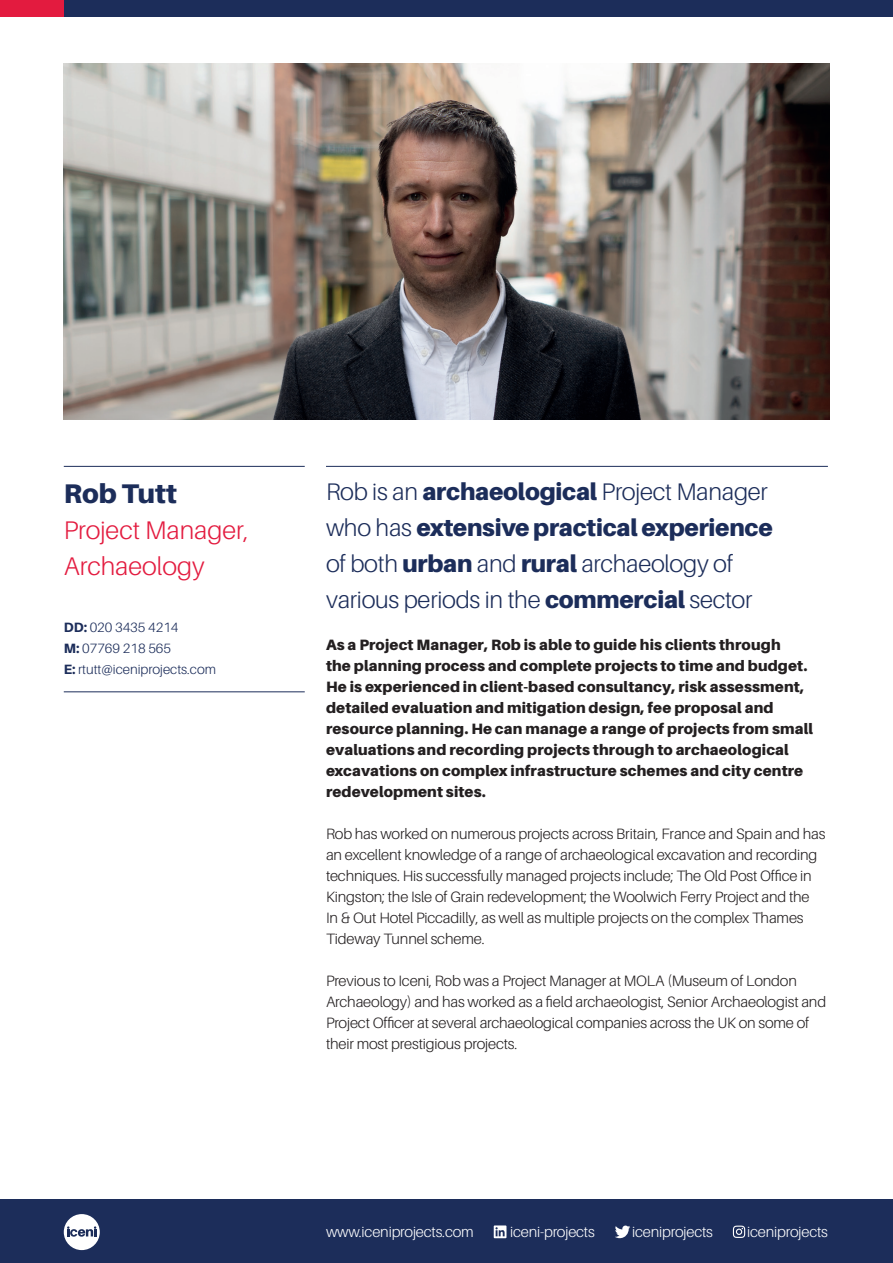
<style>
.page{position:relative;width:893px;height:1263px;background:#fff}
.page>*{position:absolute;margin:0;border:0;box-sizing:border-box;transform-origin:0 0}
.t1{font:900 27px "Aileron";color:#1c2d5a}
.t2{font:300 25.5px/36px "Aileron";color:#e31b3f}
.t3{font:300 24px/36px "Aileron";letter-spacing:-.01em;color:#1c2d5a}
.t4{font:300 15px/21px "Aileron";letter-spacing:-.01em;color:#231f20}
.t5{font:900 15px/21px "Aileron";letter-spacing:.01em;color:#231f20}
.t6{font:300 15px "Aileron";letter-spacing:-.01em;color:#fff}
.t7{font:300 13.5px/21px "Aileron";color:#1c2d5a}
.s1{font-weight:800}
.s2{font-weight:900}
</style>
<div class="page">
<img style="left:64px;top:64px;width:765px;height:355px">
<hr style="left:64px;top:691px;width:241px;height:1px;background:#1c2d5a">
<hr style="left:326px;top:466px;width:502px;height:1px;background:#1c2d5a">
<hr style="left:64px;top:466px;width:241px;height:1px;background:#1c2d5a">
<div style="left:64px;top:0;width:829px;height:17px;background:#1c2d5a"></div>
<div style="left:0;top:0;width:64px;height:17px;background:#e31b3f"></div>
<div style="left:0;top:1199px;width:893px;height:64px;background:#1c2d5a"></div>
<div style="left:64px;top:1214px;width:36px;height:36px;background:#fff;border-radius:50%"></div>
<svg style="left:67px;top:1226px;width:30px;height:11px"></svg>
<svg style="left:494px;top:1225px;width:13px;height:13px"></svg>
<svg style="left:615px;top:1225px;width:15px;height:13px"></svg>
<svg style="left:733px;top:1225px;width:12px;height:13px"></svg>
<h1 class="t1" style="left:64px;top:477px;width:115px">Rob Tutt</h1>
<h2 class="t2" style="left:64px;top:512px;width:187px">Project Manager,<br>Archaeology</h2>
<p class="t7" style="left:64px;top:617px;width:154px"><span class="s1">DD:</span> 020 3435 4214<br><span class="s1">M:</span> 07769 218 565<br><span class="s1">E:</span> rtutt@iceniprojects.com</p>
<h3 class="t3" style="left:326px;top:474px;width:448px">Rob is an <span class="s2">archaeological</span> Project Manager who has <span class="s2">extensive practical experience </span>of both <span class="s2">urban</span> and <span class="s2">rural</span> archaeology of various periods in the <span class="s2">commercial</span> sector</h3>
<p class="t5" style="left:326px;top:634px;width:488px">As a Project Manager, Rob is able to guide his clients through<br>the planning process and complete projects to time and budget.<br>He is experienced in client-based consultancy, risk assessment, detailed evaluation and mitigation design, fee proposal and resource planning. He can manage a range of projects from small evaluations and recording projects through to archaeological excavations on complex infrastructure schemes and city centre redevelopment sites.</p>
<p class="t4" style="left:326px;top:824px;width:501px">Rob has worked on numerous projects across Britain, France and Spain and has an excellent knowledge of a range of archaeological excavation and recording techniques. His successfully managed projects include; The Old Post Office in Kingston; the Isle of Grain redevelopment; the Woolwich Ferry Project and the<br>In &amp; Out Hotel Piccadilly, as well as multiple projects on the complex Thames Tideway Tunnel scheme.</p>
<p class="t4" style="left:326px;top:971px;width:502px">Previous to Iceni, Rob was a Project Manager at MOLA (Museum of London Archaeology) and has worked as a field archaeologist, Senior Archaeologist and Project Officer at several archaeological companies across the UK on some of their most prestigious projects.</p>
<p class="t6" style="left:326px;top:1223px;width:149px">www.iceniprojects.com</p>
<p class="t6" style="left:510px;top:1223px;width:86px">iceni-projects</p>
<p class="t6" style="left:632px;top:1223px;width:82px">iceniprojects</p>
<p class="t6" style="left:747px;top:1223px;width:82px">iceniprojects</p>
</div>
